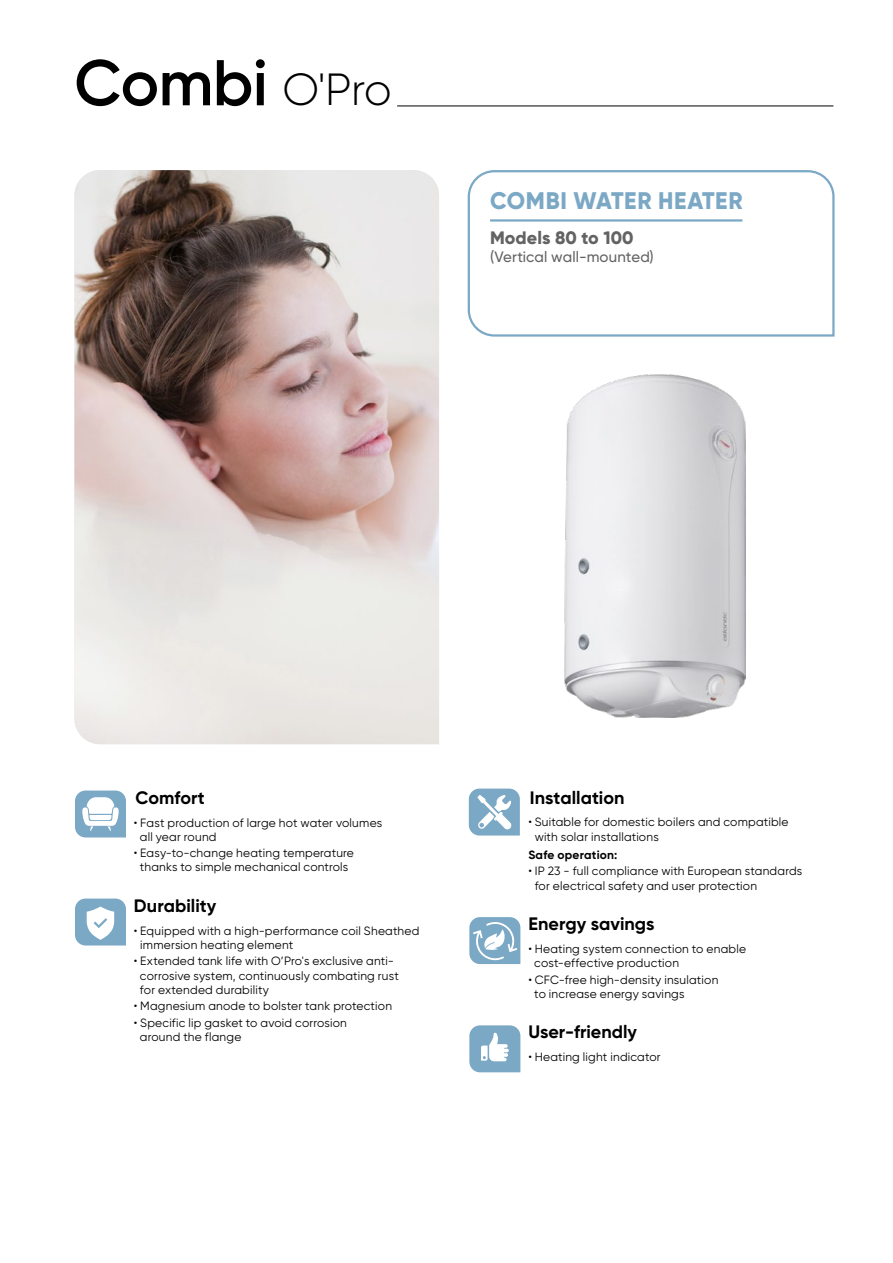
<style>
.page{position:relative;width:893px;height:1263px;background:#fff}
.page>*{position:absolute;margin:0;border:0;box-sizing:border-box;transform-origin:0 0}
.t1{font:600 64.5px "Gilroy";letter-spacing:-.01em;color:#000}
.t2{font:800 24px "Gilroy";letter-spacing:.025em;color:#7ba8c5}
.t3{font:700 18px "Gilroy";color:#000}
.t4{font:800 18px "Gilroy";letter-spacing:.005em;color:#646363}
.t5{font:500 15px "Gilroy";letter-spacing:.01em;color:#646363}
.t6{font:12px/14.2px "Gilroy";letter-spacing:.015em;color:#000}
.t7{font:700 12px "Gilroy";letter-spacing:.015em;color:#000}
.s1{font-weight:300;font-size:45px}
</style>
<div class="page">
<img style="left:74px;top:170px;width:365px;height:574px">
<hr style="left:397px;top:106px;width:436px;height:1px;background:#000">
<img style="left:565px;top:375px;width:180px;height:343px">
<svg style="left:469px;top:788px;width:51px;height:47px"></svg>
<svg style="left:469px;top:917px;width:51px;height:47px"></svg>
<svg style="left:469px;top:1025px;width:51px;height:47px"></svg>
<svg style="left:75px;top:790px;width:51px;height:47px"></svg>
<svg style="left:75px;top:898px;width:51px;height:47px"></svg>
<svg style="left:467px;top:170px;width:368px;height:167px"></svg>
<h1 class="t1" style="left:74px;top:43px;width:319px">Combi <span class="s1">O'Pro</span></h1>
<h2 class="t2" style="left:490px;top:186px;width:254px">COMBI WATER HEATER</h2>
<h3 class="t4" style="left:490px;top:226px;width:145px">Models 80 to 100</h3>
<p class="t5" style="left:490px;top:247px;width:165px">(Vertical wall-mounted)</p>
<h3 class="t3" style="left:135px;top:786px;width:71px">Comfort</h3>
<p class="t6" style="left:140px;top:815px;width:244px;text-indent:-6px">• Fast production of large hot water volumes all year round</p>
<p class="t6" style="left:134px;top:846px;width:222px;text-align:center">• Easy-to-change heating temperature thanks to simple mechanical controls</p>
<h3 class="t3" style="left:134px;top:894px;width:84px">Durability</h3>
<p class="t6" style="left:140px;top:923px;width:281px;text-indent:-6px">• Equipped with a high-performance coil Sheathed immersion heating element</p>
<p class="t6" style="left:140px;top:954px;width:261px;text-indent:-6px">• Extended tank life with O’Pro's exclusive anti&shy;corrosive system, continuously combating rust for extended durability</p>
<p class="t6" style="left:134px;top:999px;width:260px">• Magnesium anode to bolster tank protection</p>
<p class="t6" style="left:140px;top:1015px;width:209px;text-indent:-6px">• Specific lip gasket to avoid corrosion around the flange</p>
<h3 class="t3" style="left:530px;top:786px;width:96px">Installation</h3>
<p class="t6" style="left:535px;top:815px;width:255px;text-indent:-6px">• Suitable for domestic boilers and compatible with solar installations</p>
<p class="t7" style="left:528px;top:847px;width:91px">Safe operation:</p>
<p class="t6" style="left:535px;top:864px;width:269px;text-indent:-6px">• IP 23 - full compliance with European standards for electrical safety and user protection</p>
<h3 class="t3" style="left:528px;top:913px;width:128px">Energy savings</h3>
<p class="t6" style="left:534px;top:941px;width:213px;text-indent:-6px">• Heating system connection to enable cost‑effective production</p>
<p class="t6" style="left:534px;top:972px;width:186px;text-indent:-6px">• CFC-free high-density insulation to increase energy savings</p>
<h3 class="t3" style="left:528px;top:1021px;width:110px">User‑friendly</h3>
<p class="t6" style="left:528px;top:1050px;width:134px">• Heating light indicator</p>
</div>
